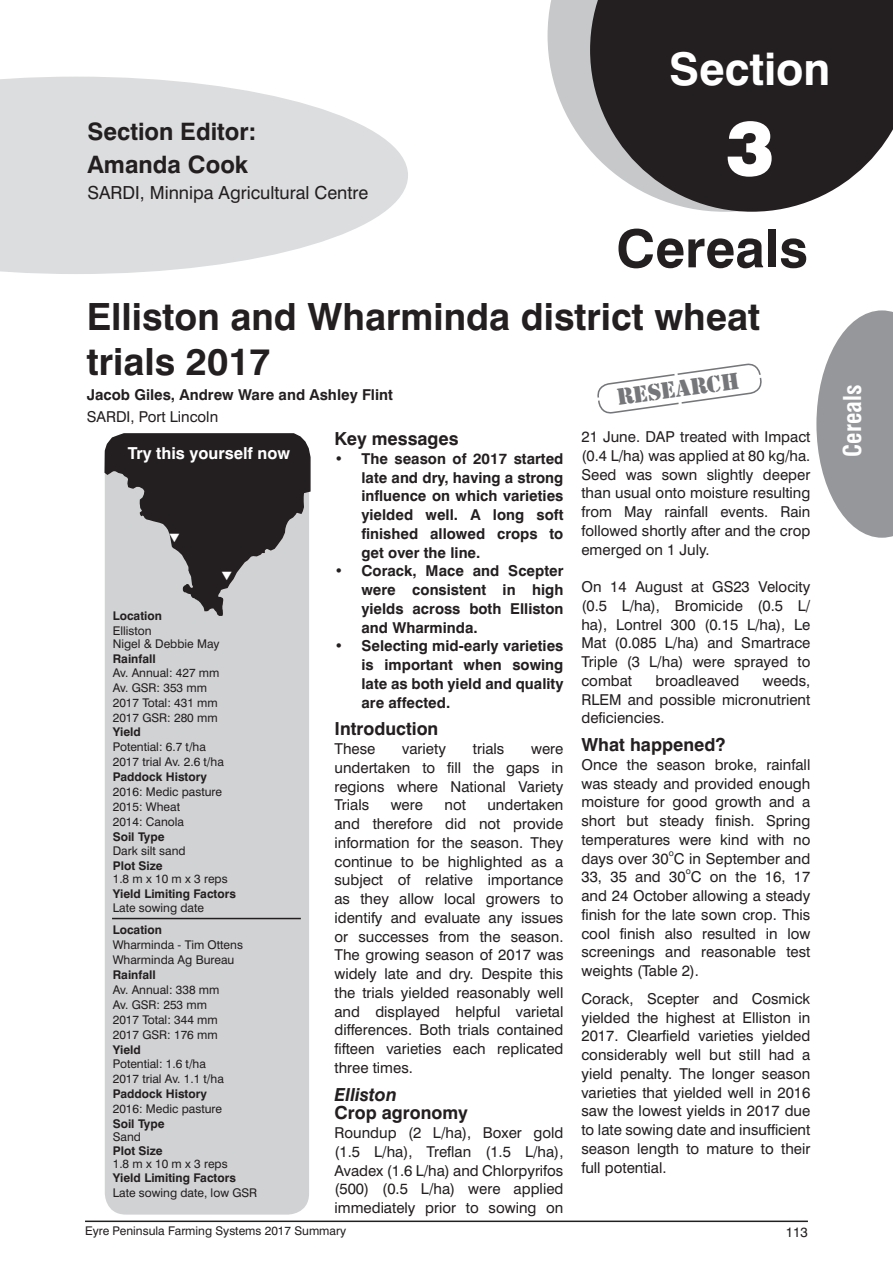
<style>
.page{position:relative;width:893px;height:1263px;background:#fff}
.page>*{position:absolute;margin:0;border:0;box-sizing:border-box;transform-origin:0 0}
.t1{font:900 75px "Swiss 721 BT";color:#fff}
.t2{font:700 52.5px "Swiss 721 BT";color:#231f20}
.t3{font:700 45px "Swiss 721 BT";color:#fff}
.t4{font:700 37.5px/45px "Swiss 721 BT";color:#231f20}
.t5{font:700 24px/33px "Swiss 721 BT";color:#231f20}
.t6{font:700 condensed 24px "Swiss 721 BT";color:#fff}
.t7{font:21.75px "Stencil Std";color:#757679}
.t8{font:700 18px "Swiss 721 BT";color:#231f20}
.t9{font:18px "Swiss 721 BT";color:#231f20}
.t10{font:italic 700 18px "Swiss 721 BT";color:#231f20}
.t11{font:700 16.5px "Swiss 721 BT";color:#fff}
.t12{font:15px/18.8px "Swiss 721 BT";color:#231f20;text-align:justify}
.t13{font:700 15px/18.8px "Swiss 721 BT";color:#231f20;text-align:justify}
.t14{font:13.5px "Swiss 721 BT";color:#231f20}
.t15{font:12px/15px "Swiss 721 BT";color:#231f20}
.t16{font:700 12px "Swiss 721 BT";color:#231f20}
.t17{font:8.7px "Swiss 721 BT";color:#231f20}
</style>
<div class="page">
<hr style="left:85px;top:1220px;width:723px;height:2px;background:#231f20">
<div style="left:105px;top:433px;width:204px;height:781px;background:#d1d2d4;border-radius:21px"></div>
<svg style="left:0;top:77px;width:408px;height:197px;fill:#dcdddf"></svg>
<svg style="left:548px;top:0;width:42px;height:150px;fill:#c7c8ca"></svg>
<svg style="left:590px;top:0;width:303px;height:212px;background:#3f3c3d"></svg>
<hr style="left:112px;top:918px;width:189px;height:1px;background:#231f20">
<svg style="left:597px;top:363px;width:165px;height:51px"></svg>
<svg style="left:816px;top:310px;width:77px;height:228px"></svg>
<svg style="left:104px;top:433px;width:207px;height:184px"></svg>
<h3 class="t5" style="left:88px;top:115px;width:170px">Section Editor:<br>Amanda Cook</h3>
<p class="t9" style="left:88px;top:182px;width:282px">SARDI, Minnipa Agricultural Centre</p>
<h3 class="t3" style="left:669px;top:42px;width:163px">Section</h3>
<h1 class="t1" style="left:725px;top:103px;width:51px">3</h1>
<h2 class="t2" style="left:616px;top:217px;width:193px">Cereals</h2>
<h3 class="t4" style="left:87px;top:293px;width:675px">Elliston and Wharminda district wheat trials 2017</h3>
<p class="t13" style="left:87px;top:385px;width:308px">Jacob Giles, Andrew Ware and Ashley Flint</p>
<p class="t12" style="left:87px;top:407px;width:133px">SARDI, Port Lincoln</p>
<p class="t8" style="left:334px;top:428px;width:126px">Key messages</p>
<p class="t13" style="left:361px;top:449px;width:203px;text-indent:-27px">• The season of 2017 started late and dry, having a strong influence on which varieties yielded well. A long soft finished allowed crops to get over the line.</p>
<p class="t13" style="left:361px;top:561px;width:203px;text-indent:-27px">• Corack, Mace and Scepter were consistent in high yields across both Elliston and Wharminda.</p>
<p class="t13" style="left:361px;top:636px;width:203px;text-indent:-27px">• Selecting mid-early varieties is important when sowing late as both yield and quality are affected.</p>
<p class="t8" style="left:334px;top:718px;width:105px">Introduction</p>
<p class="t12" style="left:334px;top:739px;width:42px">These</p>
<p class="t12" style="left:402px;top:739px;width:45px">variety</p>
<p class="t12" style="left:473px;top:739px;width:33px">trials</p>
<h3 class="t7" style="left:615px;top:383px;width:125px;rotate:-8deg">Research</h3>
<p class="t12" style="left:581px;top:427px;width:230px">21 June. DAP treated with Impact (0.4 L/ha) was applied at 80 kg/ha.<br>Seed was sown slightly deeper than usual onto moisture resulting from May rainfall events. Rain followed shortly after and the crop emerged on 1 July.</p>
<p class="t12" style="left:581px;top:577px;width:230px">On 14 August at GS23 Velocity (0.5 L/ha), Bromicide (0.5 L/ ha), Lontrel 300 (0.15 L/ha), Le Mat (0.085 L/ha) and Smartrace Triple (3 L/ha) were sprayed to combat</p>
<p class="t11" style="left:128px;top:443px;width:164px">Try this yourself now</p>
<p class="t16" style="left:113px;top:608px;width:51px">Location</p>
<p class="t15" style="left:113px;top:623px;width:108px;line-height:13.5px">Elliston<br>Nigel &amp; Debbie May</p>
<p class="t16" style="left:113px;top:651px;width:44px">Rainfall</p>
<p class="t15" style="left:113px;top:665px;width:108px">Av. Annual: 427 mm<br>Av. GSR: 353 mm<br>2017 Total: 431 mm<br>2017 GSR: 280 mm</p>
<p class="t16" style="left:113px;top:725px;width:30px">Yield</p>
<p class="t15" style="left:113px;top:739px;width:113px">Potential: 6.7 t/ha<br>2017 trial Av. 2.6 t/ha</p>
<p class="t16" style="left:113px;top:770px;width:96px">Paddock History</p>
<p class="t15" style="left:113px;top:784px;width:111px">2016: Medic pasture<br>2015: Wheat<br>2014: Canola</p>
<p class="t16" style="left:113px;top:830px;width:53px">Soil Type</p>
<p class="t15" style="left:113px;top:843px;width:74px">Dark silt sand</p>
<p class="t16" style="left:113px;top:858px;width:52px">Plot Size</p>
<p class="t15" style="left:113px;top:871px;width:116px">1.8 m x 10 m x 3 reps</p>
<p class="t16" style="left:113px;top:887px;width:125px">Yield Limiting Factors</p>
<p class="t15" style="left:113px;top:900px;width:93px">Late sowing date</p>
<p class="t16" style="left:113px;top:923px;width:51px">Location</p>
<p class="t15" style="left:113px;top:937px;width:132px">Wharminda - Tim Ottens<br>Wharminda Ag Bureau</p>
<p class="t16" style="left:113px;top:968px;width:44px">Rainfall</p>
<p class="t15" style="left:113px;top:982px;width:108px">Av. Annual: 338 mm<br>Av. GSR: 253 mm<br>2017 Total: 344 mm<br>2017 GSR: 176 mm</p>
<p class="t16" style="left:113px;top:1042px;width:30px">Yield</p>
<p class="t15" style="left:113px;top:1056px;width:113px">Potential: 1.6 t/ha<br>2017 trial Av. 1.1 t/ha</p>
<p class="t16" style="left:113px;top:1086px;width:96px">Paddock History</p>
<p class="t15" style="left:113px;top:1101px;width:111px">2016: Medic pasture</p>
<p class="t16" style="left:113px;top:1116px;width:53px">Soil Type</p>
<p class="t15" style="left:113px;top:1129px;width:30px">Sand</p>
<p class="t16" style="left:113px;top:1143px;width:52px">Plot Size</p>
<p class="t15" style="left:113px;top:1156px;width:116px">1.8 m x 10 m x 3 reps</p>
<p class="t16" style="left:113px;top:1170px;width:125px">Yield Limiting Factors</p>
<p class="t15" style="left:113px;top:1185px;width:146px">Late sowing date, low GSR</p>
<p class="t12" style="left:581px;top:671px;width:230px;text-indent:181px">weeds, RLEM and possible micronutrient deficiencies.</p>
<p class="t8" style="left:581px;top:734px;width:145px">What happened?</p>
<p class="t12" style="left:581px;top:755px;width:230px">Once the season broke, rainfall was steady and provided enough moisture for good growth and a short but steady finish. Spring temperatures were kind with no days over 30 C in September and</p>
<p class="t12" style="left:655px;top:671px;width:85px">broadleaved</p>
<p class="t12" style="left:334px;top:739px;width:230px;text-indent:197px">were undertaken to fill the gaps in regions where National Variety Trials</p>
<p class="t12" style="left:334px;top:795px;width:230px;text-indent:153px">undertaken and therefore did not provide information for the season. They continue to be highlighted as a subject of relative importance as they allow local growers to identify and evaluate any issues or successes from the season.<br>The growing season of 2017 was widely late and dry. Despite this the trials yielded reasonably well and displayed helpful varietal differences. Both trials contained fifteen varieties each replicated three times.</p>
<p class="t10" style="left:334px;top:1083px;width:64px">Elliston</p>
<p class="t8" style="left:334px;top:1102px;width:135px">Crop agronomy</p>
<p class="t12" style="left:334px;top:1123px;width:230px">Roundup (2 L/ha), Boxer gold (1.5 L/ha), Treflan (1.5 L/ha), Avadex (1.6 L/ha) and Chlorpyrifos (500) (0.5 L/ha) were applied immediately prior to sowing on</p>
<p class="t12" style="left:391px;top:795px;width:34px">were</p>
<p class="t12" style="left:444px;top:795px;width:23px">not</p>
<p class="t17" style="left:669px;top:847px;width:7px">o</p>
<p class="t12" style="left:581px;top:867px;width:230px">33, 35 and 30 C on the 16, 17</p>
<p class="t17" style="left:686px;top:866px;width:7px">o</p>
<p class="t12" style="left:581px;top:886px;width:230px">and 24 October allowing a steady finish for the late sown crop. This cool finish also resulted in low screenings and reasonable test weights (Table 2).</p>
<p class="t12" style="left:581px;top:989px;width:230px">Corack, Scepter and Cosmick yielded the highest at Elliston in 2017. Clearfield varieties yielded considerably well but still had a yield penalty. The longer season varieties that yielded well in 2016 saw the lowest yields in 2017 due to late sowing date and insufficient season length to mature to their full potential.</p>
<p class="t15" style="left:85px;top:1223px;width:263px">Eyre Peninsula Farming Systems 2017 Summary</p>
<p class="t14" style="left:786px;top:1224px;width:24px">113</p>
<h3 class="t6" style="left:838px;top:457px;width:74px;rotate:-90deg">Cereals</h3>
</div>
